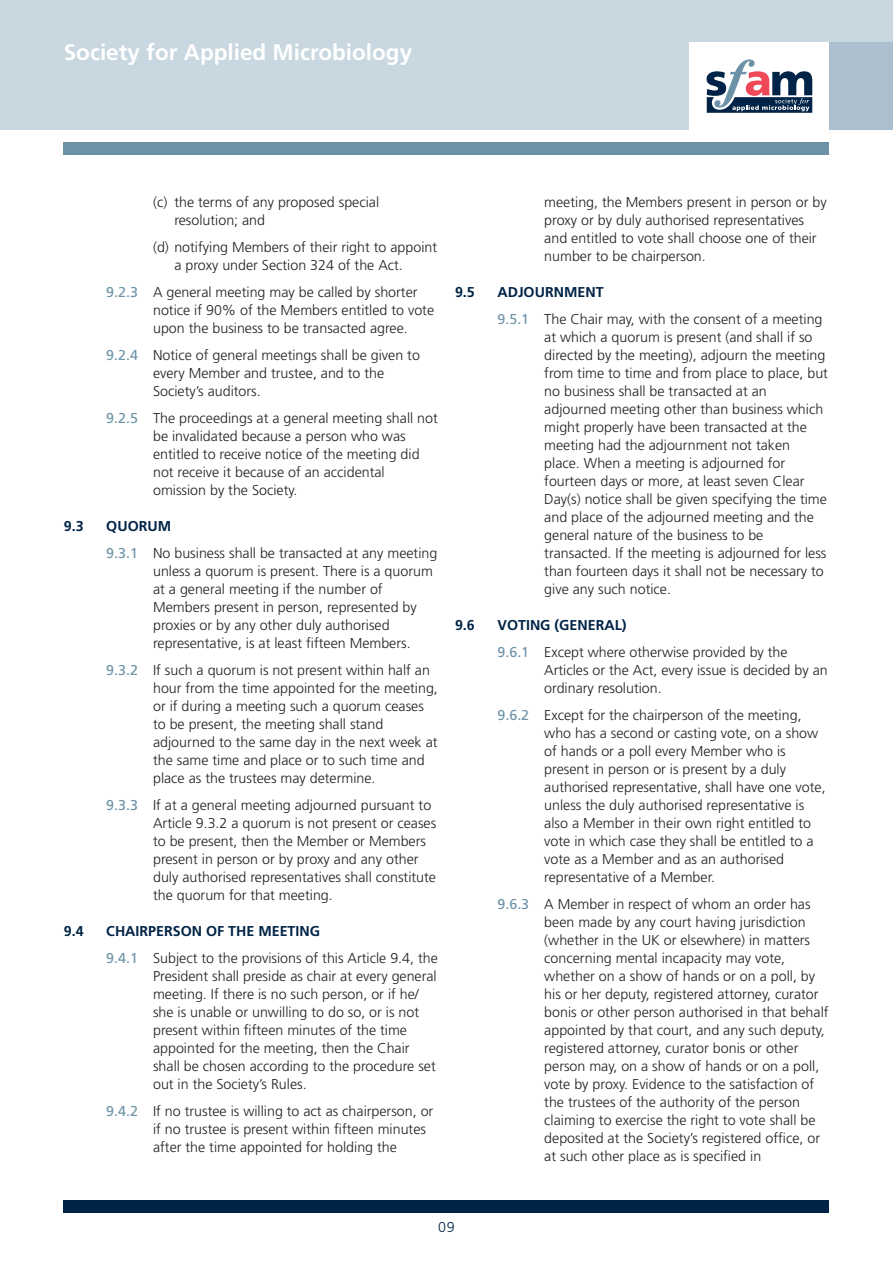
<style>
.page{position:relative;width:893px;height:1263px;background:#fff}
.page>*{position:absolute;margin:0;border:0;box-sizing:border-box;transform-origin:0 0}
.t1{font:700 22.5px "Frutiger";color:#fff}
.t2{font:300 14.25px/18px "Frutiger";color:#231f20}
.t3{font:700 14.25px "Frutiger";color:#002447}
.t4{font:300 14.25px "Frutiger";color:#002447}
.s1{font-weight:400;color:#6c92a7}
</style>
<div class="page">
<div style="left:64px;top:142px;width:765px;height:13px;background:#6c92a7"></div>
<div style="left:64px;top:1200px;width:765px;height:12px;background:#002447"></div>
<div style="left:0;top:0;width:893px;height:130px;background:#c9d7e0"></div>
<div style="left:690px;top:43px;width:139px;height:87px;background:#fff"></div>
<svg style="left:707px;top:59px;width:105px;height:54px"></svg>
<div style="left:829px;top:43px;width:64px;height:87px;background:#abbfcf"></div>
<p class="t1" style="left:64px;top:39px;width:350px">Society for Applied Microbiology</p>
<p class="t2" style="left:174px;top:193px;width:206px;text-indent:-21px">(c) the terms of any proposed special resolution; and</p>
<p class="t2" style="left:174px;top:238px;width:264px;text-indent:-21px">(d) notifying Members of their right to appoint a proxy under Section 324 of the Act.</p>
<p class="t2" style="left:153px;top:283px;width:283px;text-indent:-47px"><span class="s1">9.2.3</span> A general meeting may be called by shorter notice if 90% of the Members entitled to vote upon the business to be transacted agree.</p>
<p class="t2" style="left:153px;top:346px;width:268px;text-indent:-47px"><span class="s1">9.2.4</span> Notice of general meetings shall be given to every Member and trustee, and to the<br>Society’s auditors.</p>
<p class="t2" style="left:153px;top:409px;width:286px;text-indent:-47px"><span class="s1">9.2.5</span> The proceedings at a general meeting shall not be invalidated because a person who was entitled to receive notice of the meeting did not receive it because of an accidental omission by the Society.</p>
<p class="t3" style="left:64px;top:518px;width:21px">9.3</p>
<p class="t3" style="left:106px;top:518px;width:66px">QUORUM</p>
<p class="t2" style="left:153px;top:544px;width:286px;text-indent:-47px"><span class="s1">9.3.1</span> No business shall be transacted at any meeting unless a quorum is present. There is a quorum at a general meeting if the number of Members present in person, represented by proxies or by any other duly authorised representative, is at least fifteen Members.</p>
<p class="t2" style="left:153px;top:661px;width:286px;text-indent:-47px"><span class="s1">9.3.2</span> If such a quorum is not present within half an hour from the time appointed for the meeting, or if during a meeting such a quorum ceases to be present, the meeting shall stand adjourned to the same day in the next week at the same time and place or to such time and place as the trustees may determine.</p>
<p class="t2" style="left:153px;top:796px;width:285px;text-indent:-47px"><span class="s1">9.3.3</span> If at a general meeting adjourned pursuant to Article 9.3.2 a quorum is not present or ceases to be present, then the Member or Members present in person or by proxy and any other duly authorised representatives shall constitute the quorum for that meeting.</p>
<p class="t3" style="left:64px;top:923px;width:21px">9.4</p>
<p class="t3" style="left:106px;top:923px;width:215px">CHAIRPERSON OF THE MEETING</p>
<p class="t2" style="left:153px;top:949px;width:286px;text-indent:-47px"><span class="s1">9.4.1</span> Subject to the provisions of this Article 9.4, the President shall preside as chair at every general meeting. If there is no such person, or if he/ she is unable or unwilling to do so, or is not present within fifteen minutes of the time appointed for the meeting, then the Chair shall be chosen according to the procedure set out in the Society’s Rules.</p>
<p class="t2" style="left:153px;top:1102px;width:282px;text-indent:-47px"><span class="s1">9.4.2</span> If no trustee is willing to act as chairperson, or if no trustee is present within fifteen minutes after the time appointed for holding the</p>
<p class="t2" style="left:544px;top:193px;width:284px">meeting, the Members present in person or by proxy or by duly authorised representatives and entitled to vote shall choose one of their number to be chairperson.</p>
<p class="t3" style="left:455px;top:284px;width:21px">9.5</p>
<p class="t3" style="left:497px;top:284px;width:108px">ADJOURNMENT</p>
<p class="t2" style="left:544px;top:310px;width:285px;text-indent:-47px"><span class="s1">9.5.1</span> The Chair may, with the consent of a meeting at which a quorum is present (and shall if so directed by the meeting), adjourn the meeting from time to time and from place to place, but no business shall be transacted at an adjourned meeting other than business which might properly have been transacted at the meeting had the adjournment not taken place. When a meeting is adjourned for fourteen days or more, at least seven Clear Day(s) notice shall be given specifying the time and place of the adjourned meeting and the general nature of the business to be transacted. If the meeting is adjourned for less than fourteen days it shall not be necessary to give any such notice.</p>
<p class="t3" style="left:455px;top:617px;width:21px">9.6</p>
<p class="t3" style="left:497px;top:617px;width:131px">VOTING (GENERAL)</p>
<p class="t2" style="left:544px;top:643px;width:285px;text-indent:-47px"><span class="s1">9.6.1</span> Except where otherwise provided by the<br>Articles or the Act, every issue is decided by an ordinary resolution.</p>
<p class="t2" style="left:544px;top:706px;width:283px;text-indent:-47px"><span class="s1">9.6.2</span> Except for the chairperson of the meeting, who has a second or casting vote, on a show of hands or a poll every Member who is present in person or is present by a duly authorised representative, shall have one vote, unless the duly authorised representative is also a Member in their own right entitled to vote in which case they shall be entitled to a vote as a Member and as an authorised representative of a Member.</p>
<p class="t2" style="left:544px;top:895px;width:286px;text-indent:-47px"><span class="s1">9.6.3</span> A Member in respect of whom an order has been made by any court having jurisdiction (whether in the UK or elsewhere) in matters concerning mental incapacity may vote, whether on a show of hands or on a poll, by his or her deputy, registered attorney, curator bonis or other person authorised in that behalf appointed by that court, and any such deputy, registered attorney, curator bonis or other person may, on a show of hands or on a poll, vote by proxy. Evidence to the satisfaction of the trustees of the authority of the person claiming to exercise the right to vote shall be deposited at the Society’s registered office, or at such other place as is specified in</p>
<p class="t4" style="left:438px;top:1219px;width:18px">09</p>
</div>
